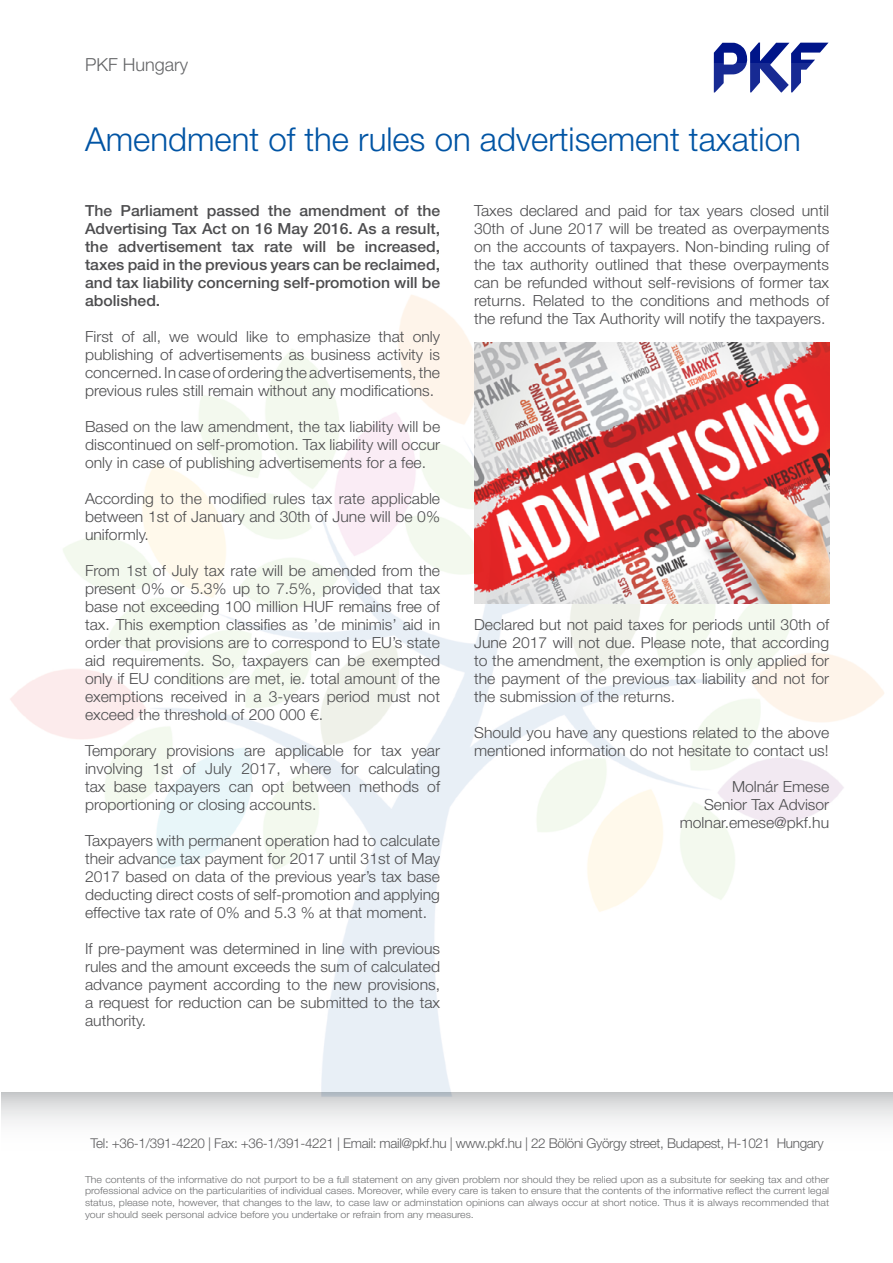
<style>
.page{position:relative;width:893px;height:1263px;background:#fff}
.page>*{position:absolute;margin:0;border:0;box-sizing:border-box;transform-origin:0 0}
.t1{font:300 33px "Helvetica Neue";color:#0054a4}
.t2{font:300 18px "Helvetica Neue";color:#636466}
.t3{font:300 15.3px/18px "Helvetica Neue";color:#4d4d4f;text-align:justify}
.t4{font:500 15.3px/18px "Helvetica Neue";color:#4d4d4f;text-align:justify}
.t5{font:300 13.5px "Helvetica Neue";letter-spacing:-.025em;color:#4d4d4f}
.t6{font:300 9.75px/11.7px "Helvetica Neue";color:#636466;text-align:justify;scale:1.09 1}
</style>
<div class="page">
<svg style="left:714px;top:43px;width:114px;height:20px"></svg>
<img style="left:1px;top:63px;width:892px;height:1060px">
<img style="left:474px;top:342px;width:355px;height:261px">
<p class="t2" style="left:85px;top:50px;width:105px">PKF Hungary</p>
<h1 class="t1" style="left:85px;top:113px;width:717px">Amendment of the rules on advertisement taxation</h1>
<p class="t4" style="left:85px;top:201px;width:357px">The Parliament passed the amendment of the Advertising Tax Act on 16 May 2016. As a result, the advertisement tax rate will be increased, taxes paid in the previous years can be reclaimed, and tax liability concerning self-promotion will be abolished.</p>
<p class="t3" style="left:85px;top:327px;width:357px">First of all, we would like to emphasize that only publishing of advertisements as business activity is concerned. In case of ordering the advertisements, the previous rules still remain without any modifications.</p>
<p class="t3" style="left:85px;top:417px;width:357px">Based on the law amendment, the tax liability will be discontinued on self-promotion. Tax liability will occur only in case of publishing advertisements for a fee.</p>
<p class="t3" style="left:85px;top:489px;width:357px">According to the modified rules tax rate applicable between 1st of January and 30th of June will be 0% uniformly.</p>
<p class="t3" style="left:85px;top:561px;width:357px">From 1st of July tax rate will be amended from the present 0% or 5.3% up to 7.5%, provided that tax base not exceeding 100 million HUF remains free of tax. This exemption classifies as ’de minimis’ aid in order that provisions are to correspond to EU’s state aid requirements. So, taxpayers can be exempted only if EU conditions are met, ie. total amount of the exemptions received in a 3-years period must not exceed the threshold of 200 000 €.</p>
<p class="t3" style="left:85px;top:741px;width:357px">Temporary provisions are applicable for tax year involving 1st of July 2017, where for calculating tax base taxpayers can opt between methods of proportioning or closing accounts.</p>
<p class="t3" style="left:85px;top:831px;width:357px">Taxpayers with permanent operation had to calculate their advance tax payment for 2017 until 31st of May 2017 based on data of the previous year’s tax base deducting direct costs of self-promotion and applying effective tax rate of 0% and 5.3 % at that moment.</p>
<p class="t3" style="left:85px;top:938px;width:357px">If pre-payment was determined in line with previous rules and the amount exceeds the sum of calculated advance payment according to the new provisions, a request for reduction can be submitted to the tax authority.</p>
<p class="t3" style="left:474px;top:200px;width:357px">Taxes declared and paid for tax years closed until 30th of June 2017 will be treated as overpayments on the accounts of taxpayers. Non-binding ruling of the tax authority outlined that these overpayments can be refunded without self-revisions of former tax returns. Related to the conditions and methods of the refund the Tax Authority will notify the taxpayers.</p>
<p class="t3" style="left:474px;top:614px;width:357px">Declared but not paid taxes for periods until 30th of June 2017 will not due. Please note, that according to the amendment, the exemption is only applied for the payment of the previous tax liability and not for the submission of the returns.</p>
<p class="t3" style="left:474px;top:722px;width:357px">Should you have any questions related to the above mentioned information do not hesitate to contact us!</p>
<p class="t3" style="left:680px;top:776px;width:151px;text-align:right">Molnár Emese<br>Senior Tax Advisor molnar.emese@pkf.hu</p>
<p class="t5" style="left:91px;top:1132px;width:735px">Tel: +36-1/391-4220 | Fax: +36-1/391-4221 | Email: mail@pkf.hu | www.pkf.hu | 22 Bölöni György street, Budapest, H-1021 Hungary</p>
<p class="t6" style="left:85px;top:1173px;width:684px">The contents of the informative do not purport to be a full statement on any given problem nor should they be relied upon as a subsitute for seeking tax and other professional advice on the particularities of individual cases. Moreover, while every care is taken to ensure that the contents of the informative reflect the current legal status, please note, however, that changes to the law, to case law or adminstation opinions can always occur at short notice. Thus it is always recommended that your should seek personal advice before you undertake or refrain from any measures.</p>
</div>
